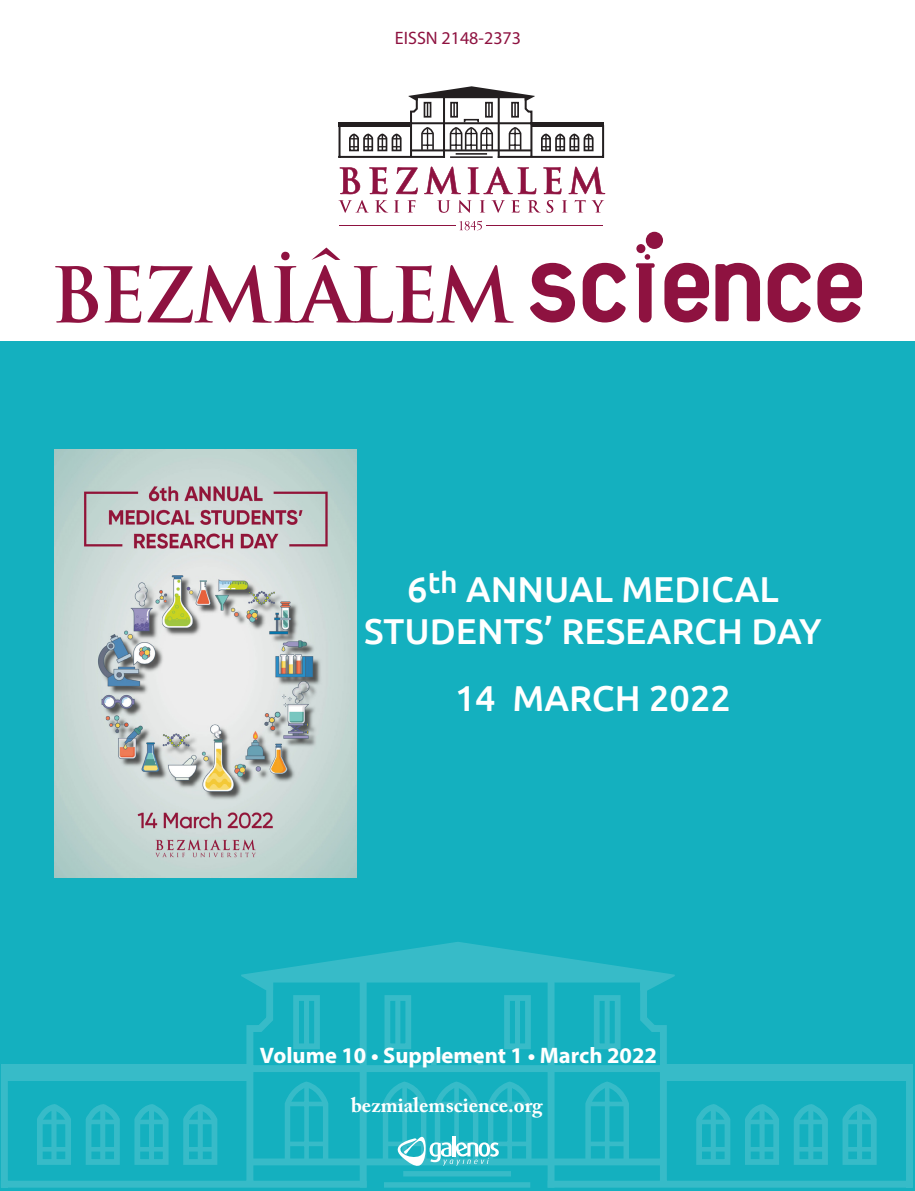
<style>
.page{position:relative;width:915px;height:1191px;background:#fff}
.page>*{position:absolute;margin:0;border:0;box-sizing:border-box;transform-origin:0 0}
.t1{font:500 36px/42px "Ubuntu";color:#fff;text-align:center}
.t2{font:700 22.5px "Myriad Pro";color:#fff}
.t3{font:700 20.7px "Adobe Caslon Pro";color:#fff}
.t4{font:18px "Myriad Pro";color:#8e1240}
</style>
<div class="page">
<div style="left:0;top:342px;width:914px;height:849px;background:#14b0bf"></div>
<svg style="left:55px;top:265px;width:86px;height:58px"></svg>
<svg style="left:147px;top:247px;width:366px;height:76px"></svg>
<svg style="left:635px;top:254px;width:19px;height:68px"></svg>
<div style="left:636px;top:244px;width:9px;height:9px;background:#8e1240;border-radius:50%"></div>
<div style="left:645px;top:232px;width:17px;height:17px;background:#8e1240;border-radius:50%"></div>
<svg style="left:530px;top:263px;width:45px;height:59px"></svg>
<svg style="left:582px;top:263px;width:43px;height:59px"></svg>
<svg style="left:664px;top:263px;width:44px;height:59px"></svg>
<svg style="left:715px;top:263px;width:44px;height:58px"></svg>
<svg style="left:767px;top:263px;width:43px;height:59px"></svg>
<svg style="left:817px;top:263px;width:44px;height:59px"></svg>
<svg style="left:241px;top:942px;width:433px;height:33px"></svg>
<svg style="left:1px;top:975px;width:912px;height:213px"></svg>
<div style="left:250px;top:1158px;width:413px;height:7px;background:#37bbc8"></div>
<div style="left:403px;top:1171px;width:108px;height:5px;background:#37bbc8"></div>
<div style="left:384px;top:1182px;width:146px;height:5px;background:#37bbc8"></div>
<div style="left:663px;top:1064px;width:249px;height:16px;background:#37bbc8"></div>
<div style="left:1px;top:1064px;width:246px;height:16px;background:#37bbc8"></div>
<div style="left:359px;top:980px;width:7px;height:207px;background:#37bbc8"></div>
<div style="left:547px;top:980px;width:7px;height:207px;background:#37bbc8"></div>
<svg style="left:839px;top:1107px;width:40px;height:60px"></svg>
<div style="left:844px;top:1119px;width:30px;height:5px;background:#37bbc8"></div>
<hr style="left:844px;top:1147px;width:30px;height:4px;background:#37bbc8">
<div style="left:856px;top:1108px;width:5px;height:52px;background:#37bbc8"></div>
<svg style="left:790px;top:1107px;width:40px;height:60px"></svg>
<div style="left:795px;top:1119px;width:30px;height:5px;background:#37bbc8"></div>
<hr style="left:795px;top:1147px;width:30px;height:4px;background:#37bbc8">
<div style="left:808px;top:1108px;width:5px;height:52px;background:#37bbc8"></div>
<svg style="left:741px;top:1107px;width:40px;height:60px"></svg>
<div style="left:746px;top:1119px;width:31px;height:5px;background:#37bbc8"></div>
<hr style="left:746px;top:1147px;width:31px;height:4px;background:#37bbc8">
<div style="left:759px;top:1108px;width:5px;height:52px;background:#37bbc8"></div>
<svg style="left:693px;top:1107px;width:40px;height:60px"></svg>
<div style="left:697px;top:1119px;width:31px;height:5px;background:#37bbc8"></div>
<hr style="left:697px;top:1147px;width:31px;height:4px;background:#37bbc8">
<div style="left:710px;top:1108px;width:5px;height:52px;background:#37bbc8"></div>
<svg style="left:282px;top:1084px;width:49px;height:75px"></svg>
<svg style="left:582px;top:1084px;width:49px;height:75px"></svg>
<hr style="left:339px;top:225px;width:116px;height:1px;background:#8e1240">
<hr style="left:486px;top:225px;width:116px;height:1px;background:#8e1240">
<svg style="left:459px;top:221px;width:23px;height:9px"></svg>
<svg style="left:338px;top:86px;width:267px;height:72px"></svg>
<svg style="left:339px;top:167px;width:21px;height:27px"></svg>
<svg style="left:369px;top:167px;width:18px;height:27px"></svg>
<svg style="left:396px;top:167px;width:21px;height:27px"></svg>
<svg style="left:424px;top:166px;width:37px;height:28px"></svg>
<svg style="left:467px;top:166px;width:69px;height:28px"></svg>
<svg style="left:543px;top:167px;width:18px;height:27px"></svg>
<svg style="left:568px;top:166px;width:37px;height:28px"></svg>
<svg style="left:338px;top:200px;width:30px;height:13px"></svg>
<svg style="left:375px;top:200px;width:12px;height:12px"></svg>
<svg style="left:394px;top:200px;width:5px;height:12px"></svg>
<svg style="left:407px;top:200px;width:8px;height:12px"></svg>
<svg style="left:437px;top:200px;width:13px;height:13px"></svg>
<svg style="left:457px;top:200px;width:14px;height:13px"></svg>
<svg style="left:480px;top:200px;width:5px;height:12px"></svg>
<svg style="left:491px;top:200px;width:14px;height:13px"></svg>
<svg style="left:511px;top:200px;width:8px;height:13px"></svg>
<svg style="left:528px;top:200px;width:12px;height:12px"></svg>
<svg style="left:546px;top:200px;width:7px;height:13px"></svg>
<svg style="left:562px;top:200px;width:5px;height:12px"></svg>
<svg style="left:574px;top:200px;width:11px;height:12px"></svg>
<svg style="left:591px;top:200px;width:13px;height:12px"></svg>
<svg style="left:380px;top:1084px;width:154px;height:86px"></svg>
<img style="left:54px;top:449px;width:302px;height:429px">
<p class="t4" style="left:395px;top:27px;width:127px">EISSN 2148-2373</p>
<p class="t1" style="left:364px;top:566px;width:459px">6<sup>th</sup> ANNUAL MEDICAL<br>STUDENTS’ RESEARCH DAY</p>
<p class="t1" style="left:454px;top:676px;width:277px">14 MARCH 2022</p>
<p class="t2" style="left:260px;top:1040px;width:398px">Volume 10 • Supplement 1 • March 2022</p>
<p class="t3" style="left:351px;top:1092px;width:193px">bezmialemscience.org</p>
</div>
